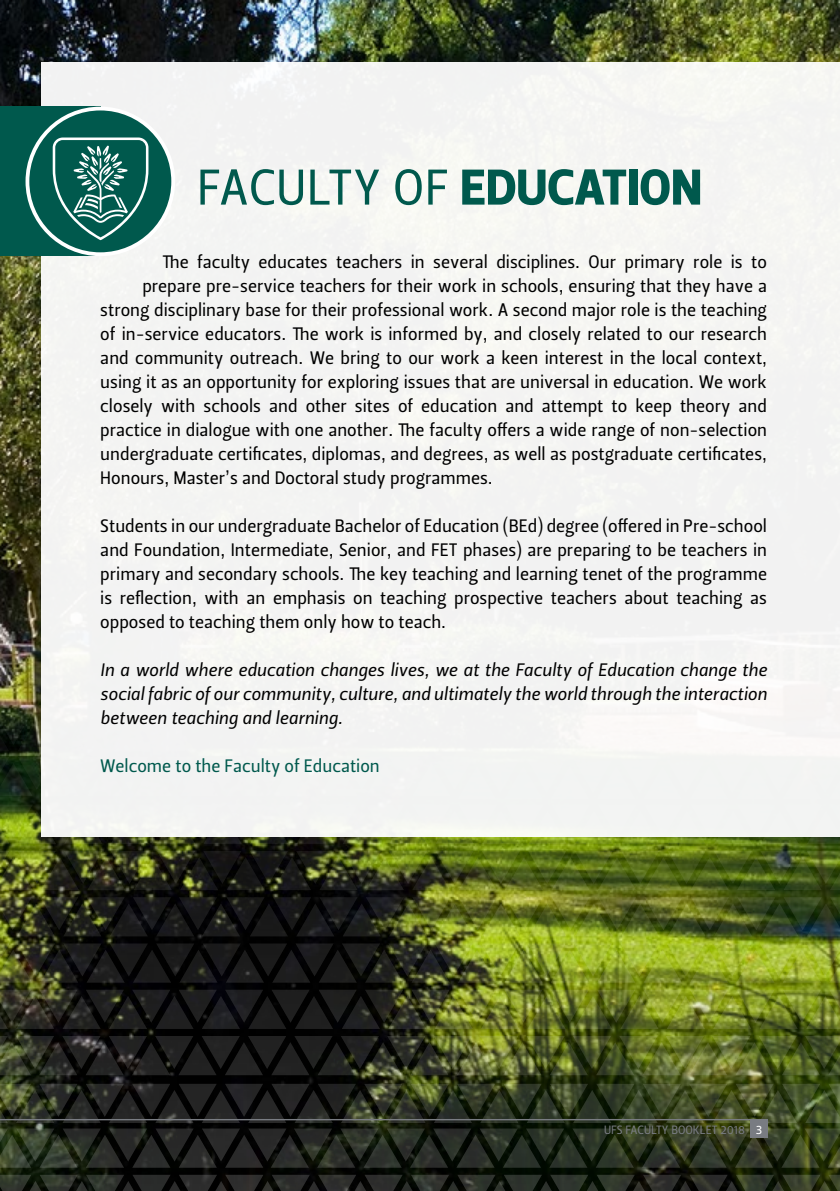
<style>
.page{position:relative;width:840px;height:1191px;background:#fff}
.page>*{position:absolute;margin:0;border:0;box-sizing:border-box;transform-origin:0 0}
.t1{font:50px "Leitura Sans Grot 2";letter-spacing:.015em;color:#00594d}
.t2{font:18px/24px "Leitura Sans Grot 2";color:#000;text-align:justify}
.t3{font:18px/24px "Leitura Sans Italic 2";color:#000;text-align:justify}
.t4{font:18px "Leitura Sans Grot 2";color:#00594d}
.t5{font:12.4px "Leitura Sans Grot 2";color:#fff}
.t6{font:12px "Leitura Sans Grot 2";color:#797c82}
.s1{font-family:"Leitura Sans Grot 4"}
</style>
<div class="page">
<img style="left:0;top:0;width:839px;height:1174px">
<svg style="left:0;top:1174px;width:839px;height:17px;background:#23261f"></svg>
<img style="left:0;top:1036px;width:839px;height:39px">
<img style="left:0;top:943px;width:839px;height:39px">
<svg style="left:0;top:1083px;width:839px;height:84px;background:#292f1f"></svg>
<img style="left:0;top:666px;width:41px;height:39px">
<svg style="left:0;top:712px;width:41px;height:39px;background:#1f2818"></svg>
<img style="left:0;top:851px;width:839px;height:39px">
<img style="left:0;top:897px;width:839px;height:39px">
<img style="left:0;top:757px;width:839px;height:87px">
<svg style="left:0;top:619px;width:41px;height:40px;background:#504b40"></svg>
<svg style="left:0;top:607px;width:31px;height:5px"></svg>
<img style="left:0;top:989px;width:839px;height:40px">
<div style="left:41px;top:62px;width:798px;height:774px;background:#f3f4f2"></div>
<div style="left:749px;top:1119px;width:18px;height:19px;background:#797c82"></div>
<hr style="left:0;top:1119px;width:767px;height:1px;background:#797c82">
<div style="left:0;top:107px;width:100px;height:149px;background:#00594d"></div>
<div style="left:27px;top:109px;width:146px;height:145px;background:#00594d;border-radius:50%"></div>
<div style="left:26px;top:107px;width:149px;height:149px;border:4px solid #fff;border-radius:50%"></div>
<svg style="left:53px;top:137px;width:95px;height:103px"></svg>
<p class="t1" style="left:197px;top:153px;width:506px">FACULTY OF <span class="s1">EDUCATION</span></p>
<p class="t2" style="left:162px;top:249px;width:605px">The faculty educates teachers in several disciplines. Our primary role is to</p>
<p class="t2" style="left:142px;top:273px;width:626px">prepare pre-service teachers for their work in schools, ensuring that they have a</p>
<p class="t2" style="left:100px;top:297px;width:667px">strong disciplinary base for their professional work. A second major role is the teaching</p>
<p class="t2" style="left:100px;top:321px;width:667px">of in-service educators. The work is informed by, and closely related to our research</p>
<p class="t2" style="left:100px;top:345px;width:668px">and community outreach. We bring to our work a keen interest in the local context,</p>
<p class="t2" style="left:100px;top:369px;width:668px">using it as an opportunity for exploring issues that are universal in education. We work</p>
<p class="t2" style="left:100px;top:393px;width:667px">closely with schools and other sites of education and attempt to keep theory and</p>
<p class="t2" style="left:100px;top:417px;width:668px">practice in dialogue with one another. The faculty offers a wide range of non-selection</p>
<p class="t2" style="left:100px;top:441px;width:667px">undergraduate certificates, diplomas, and degrees, as well as postgraduate certificates,</p>
<p class="t2" style="left:100px;top:465px;width:394px">Honours, Master’s and Doctoral study programmes.</p>
<p class="t2" style="left:100px;top:513px;width:668px">Students in our undergraduate Bachelor of Education (BEd) degree (offered in Pre-school and Foundation, Intermediate, Senior, and FET phases) are preparing to be teachers in primary and secondary schools. The key teaching and learning tenet of the programme is reflection, with an emphasis on teaching prospective teachers about teaching as opposed to teaching them only how to teach.</p>
<p class="t3" style="left:100px;top:657px;width:668px">In a world where education changes lives, we at the Faculty of Education change the social fabric of our community, culture, and ultimately the world through the interaction between teaching and learning.</p>
<p class="t4" style="left:100px;top:753px;width:281px">Welcome to the Faculty of Education</p>
<p class="t6" style="left:603px;top:1121px;width:142px">UFS FACULTY BOOKLET 2018</p>
<p class="t5" style="left:755px;top:1121px;width:8px">3</p>
</div>
